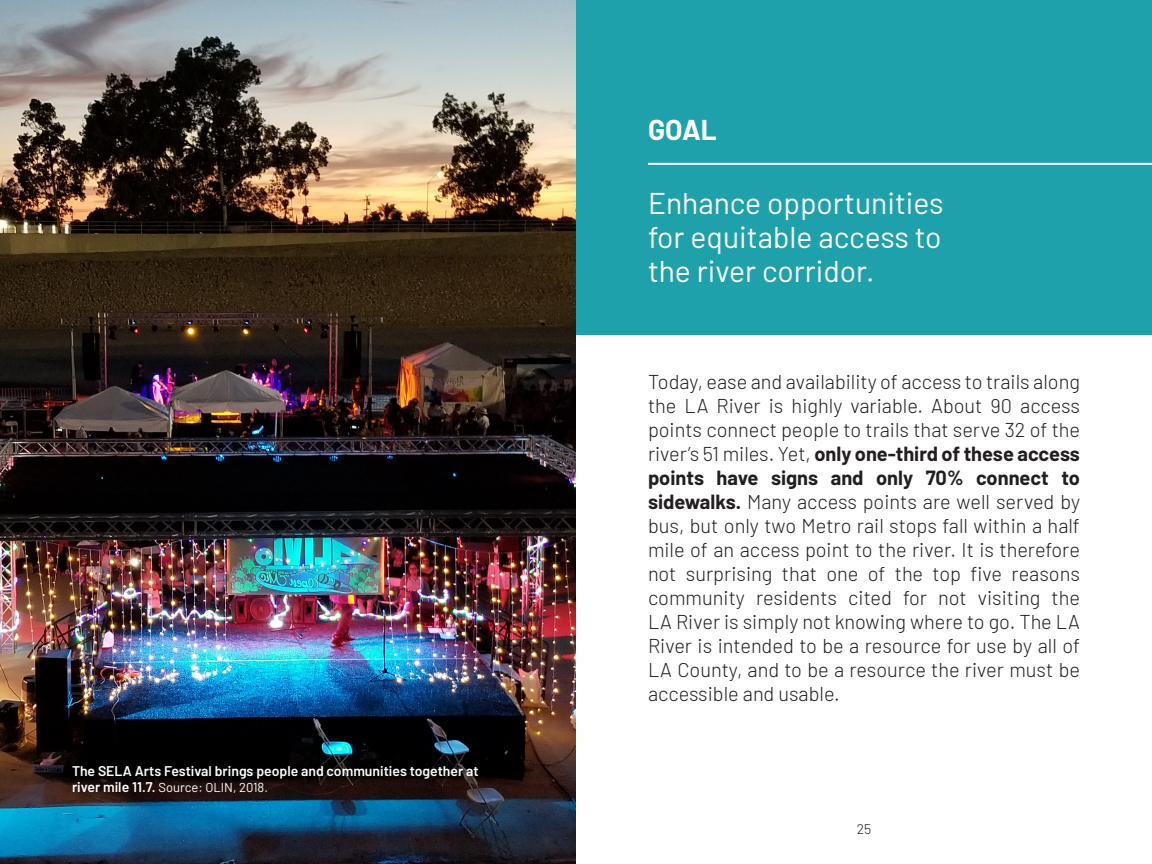
<style>
.page{position:relative;width:1152px;height:864px;background:#fff}
.page>*{position:absolute;margin:0;border:0;box-sizing:border-box;transform-origin:0 0}
.Section_Text{font:30px/34px "Barlow";color:#fff;text-align:justify}
.t1{font:700 28px "Barlow";color:#fff}
.t2{font:300 20px/24px "Barlow";color:#231f20;text-align:justify}
.Figure{font:600 14px "Barlow";color:#fff}
.t3{font:300 14px "Barlow";color:#231f20}
.Figure-2{font:13px "Barlow";color:#fff}
.s1{font-weight:600;font-size:14px}
.s2{font-weight:700}
</style>
<div class="page">
<img style="left:0;top:0;width:576px;height:864px">
<div style="left:576px;top:0;width:576px;height:334px;background:#1ea1ab"></div>
<hr style="left:648px;top:163px;width:504px;height:2px;background:#fff">
<p class="Figure" style="left:72px;top:761px;width:408px">The SELA Arts Festival brings people and communities together at</p>
<p class="Figure-2" style="left:72px;top:778px;width:197px"><span class="s1">river mile 11.7.</span> Source: OLIN, 2018.</p>
<p class="t1" style="left:648px;top:109px;width:70px">GOAL</p>
<p class="Section_Text" style="left:648px;top:184px;width:297px">Enhance opportunities for equitable access to the river corridor.</p>
<p class="t2" style="left:648px;top:368px;width:434px">Today, ease and availability of access to trails along the LA River is highly variable. About 90 access points connect people to trails that serve 32 of the river’s 51 miles. Yet, <span class="s2">only one-third of these access points have signs and only 70% connect to sidewalks.</span> Many access points are well served by bus, but only two Metro rail stops fall within a half mile of an access point to the river. It is therefore not surprising that one of the top five reasons community residents cited for not visiting the LA River is simply not knowing where to go. The LA River is intended to be a resource for use by all of LA County, and to be a resource the river must be accessible and usable.</p>
<p class="t3" style="left:857px;top:819px;width:16px">25</p>
</div>
